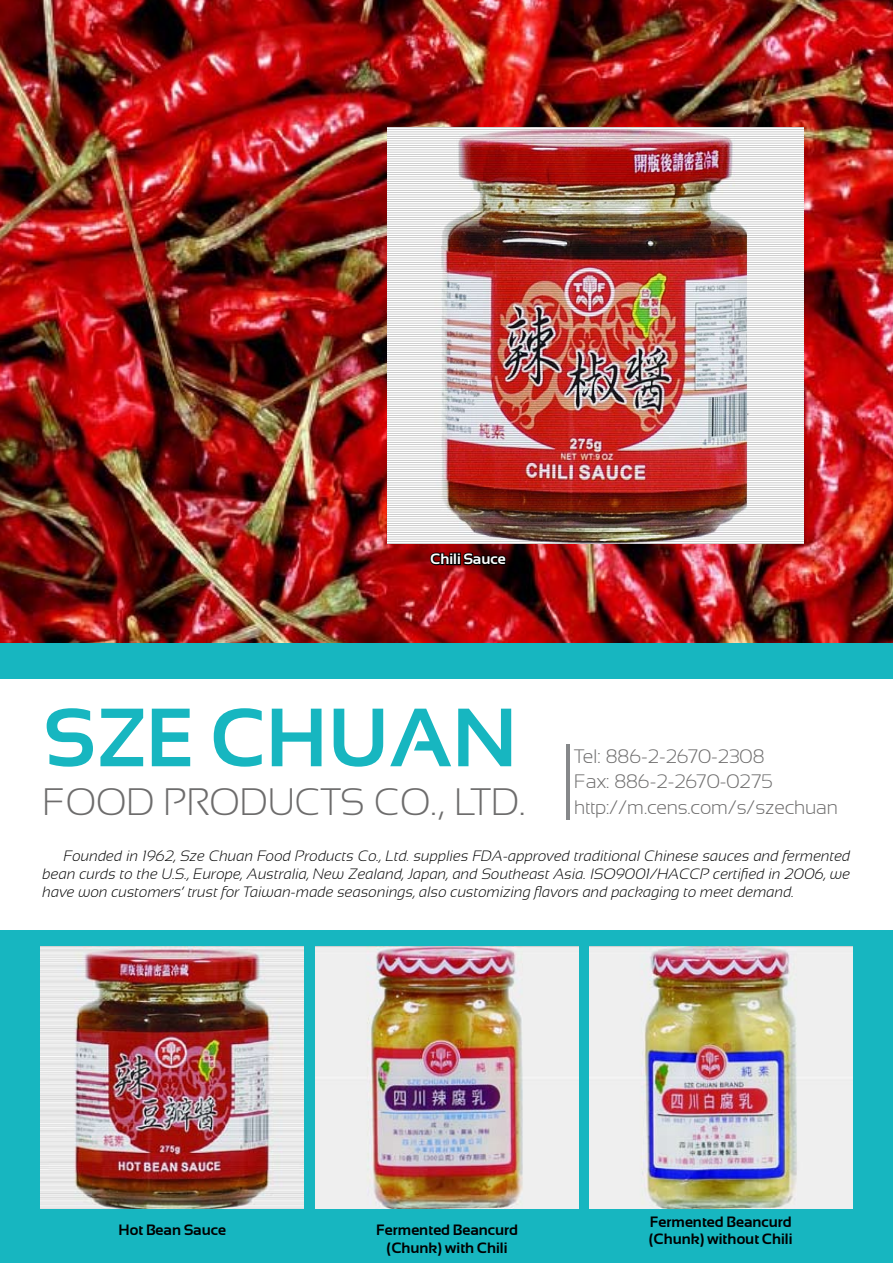
<style>
.page{position:relative;width:893px;height:1263px;background:#fff}
.page>*{position:absolute;margin:0;border:0;box-sizing:border-box;transform-origin:0 0}
.t1{font:700 82.5px "Sansation";color:#17b6c0}
.t2{font:300 38.25px "Sansation";color:#6d6c6c}
.t3{font:300 19.5px/25.5px "Sansation";letter-spacing:-.01em;color:#6d6c6c}
.t4{font:italic 300 15px/18px "Sansation";color:#000;text-align:justify}
.t5{font:700 15px/17.2px "Sansation";color:#000;text-align:center}
.t6{font:700 15px "Sansation";color:#fff}
</style>
<div class="page">
<img style="left:0;top:0;width:893px;height:643px">
<div style="left:0;top:643px;width:893px;height:620px;background:#17b6c0"></div>
<div style="left:0;top:679px;width:893px;height:251px;background:#fff"></div>
<img style="left:41px;top:946px;width:263px;height:263px">
<hr style="left:566px;top:744px;width:3px;height:76px;background:#86888a">
<img style="left:316px;top:946px;width:262px;height:263px">
<img style="left:589px;top:946px;width:263px;height:263px">
<svg style="left:429px;top:551px;width:78px;height:15px"></svg>
<img style="left:387px;top:128px;width:416px;height:416px">
<p class="t6" style="left:430px;top:551px;width:77px">Chili Sauce</p>
<h1 class="t1" style="left:43px;top:692px;width:476px">SZE CHUAN</h1>
<h2 class="t2" style="left:43px;top:781px;width:484px">FOOD PRODUCTS CO., LTD.</h2>
<h3 class="t3" style="left:574px;top:743px;width:265px">Tel: 886-2-2670-2308<br>Fax: 886-2-2670-0275 http://m.cens.com/s/szechuan</h3>
<p class="t4" style="left:43px;top:847px;width:809px;text-indent:21px">Founded in 1962, Sze Chuan Food Products Co., Ltd. supplies FDA-approved traditional Chinese sauces and fermented bean curds to the U.S., Europe, Australia, New Zealand, Japan, and Southeast Asia. ISO9001/HACCP certified in 2006, we have won customers’ trust for Taiwan-made seasonings, also customizing flavors and packaging to meet demand.</p>
<p class="t5" style="left:119px;top:1221px;width:109px">Hot Bean Sauce</p>
<p class="t5" style="left:376px;top:1221px;width:144px">Fermented Beancurd (Chunk) with Chili</p>
<p class="t5" style="left:649px;top:1213px;width:145px;text-align:left">Fermented Beancurd (Chunk) without Chili</p>
</div>
